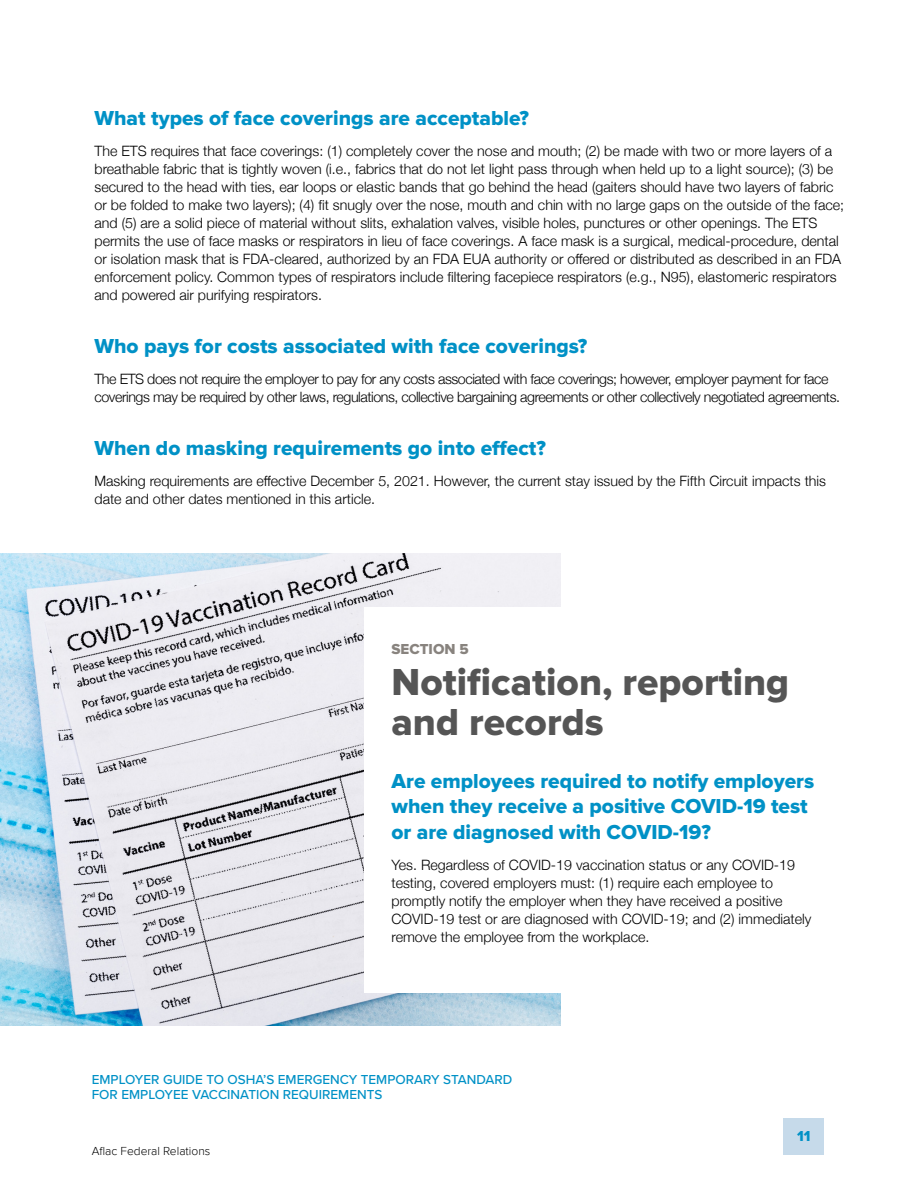
<style>
.page{position:relative;width:918px;height:1188px;background:#fff}
.page>*{position:absolute;margin:0;border:0;box-sizing:border-box;transform-origin:0 0}
.t1{font:39px/40.5px "Proxima Nova Extrabld";color:#555}
.t2{font:21px/25.5px "Proxima Nova Extrabld";color:#0091c6}
.t3{font:15px "Proxima Nova Extrabld";color:#88837e}
.t4{font:15px "Proxima Nova Extrabld";color:#0091c6}
.t5{font:300 14.25px/18px "Helvetica Neue";color:#000}
.t6{font:300 14.25px/18px "Helvetica Neue";letter-spacing:-.03em;color:#000}
.t7{font:500 13.5px/15px "Proxima Nova";color:#0091c6}
.t8{font:300 12px "Proxima Nova";color:#000}
</style>
<div class="page">
<div style="left:783px;top:1118px;width:41px;height:37px;background:#c6daea"></div>
<img style="left:0;top:554px;width:561px;height:472px">
<div style="left:364px;top:608px;width:460px;height:385px;background:#fff"></div>
<h2 class="t2" style="left:94px;top:105px;width:436px">What types of face coverings are acceptable?</h2>
<p class="t5" style="left:94px;top:141px;width:751px">The ETS requires that face coverings: (1) completely cover the nose and mouth; (2) be made with two or more layers of a breathable fabric that is tightly woven (i.e., fabrics that do not let light pass through when held up to a light source); (3) be secured to the head with ties, ear loops or elastic bands that go behind the head (gaiters should have two layers of fabric or be folded to make two layers); (4) fit snugly over the nose, mouth and chin with no large gaps on the outside of the face; and (5) are a solid piece of material without slits, exhalation valves, visible holes, punctures or other openings. The ETS permits the use of face masks or respirators in lieu of face coverings. A face mask is a surgical, medical-procedure, dental or isolation mask that is FDA-cleared, authorized by an FDA EUA authority or offered or distributed as described in an FDA enforcement policy. Common types of respirators include filtering facepiece respirators (e.g., N95), elastomeric respirators and powered air purifying respirators.</p>
<h2 class="t2" style="left:94px;top:333px;width:495px">Who pays for costs associated with face coverings?</h2>
<p class="t6" style="left:94px;top:369px;width:747px">The ETS does not require the employer to pay for any costs associated with face coverings; however, employer payment for face coverings may be required by other laws, regulations, collective bargaining agreements or other collectively negotiated agreements.</p>
<h2 class="t2" style="left:94px;top:435px;width:453px">When do masking requirements go into effect?</h2>
<p class="t5" style="left:94px;top:471px;width:733px">Masking requirements are effective December 5, 2021. However, the current stay issued by the Fifth Circuit impacts this date and other dates mentioned in this article.</p>
<p class="t3" style="left:392px;top:641px;width:79px">SECTION 5</p>
<h1 class="t1" style="left:392px;top:663px;width:399px">Notification, reporting and records</h1>
<h2 class="t2" style="left:392px;top:769px;width:424px">Are employees required to notify employers when they receive a positive COVID-19 test or are diagnosed with COVID-19?</h2>
<p class="t5" style="left:392px;top:855px;width:421px">Yes. Regardless of COVID-19 vaccination status or any COVID-19 testing, covered employers must: (1) require each employee to promptly notify the employer when they have received a positive COVID-19 test or are diagnosed with COVID-19; and (2) immediately remove the employee from the workplace.</p>
<p class="t7" style="left:92px;top:1071px;width:422px">EMPLOYER GUIDE TO OSHA’S EMERGENCY TEMPORARY STANDARD<br>FOR EMPLOYEE VACCINATION REQUIREMENTS</p>
<p class="t8" style="left:92px;top:1144px;width:120px">Aflac Federal Relations</p>
<p class="t4" style="left:797px;top:1127px;width:15px">11</p>
</div>
